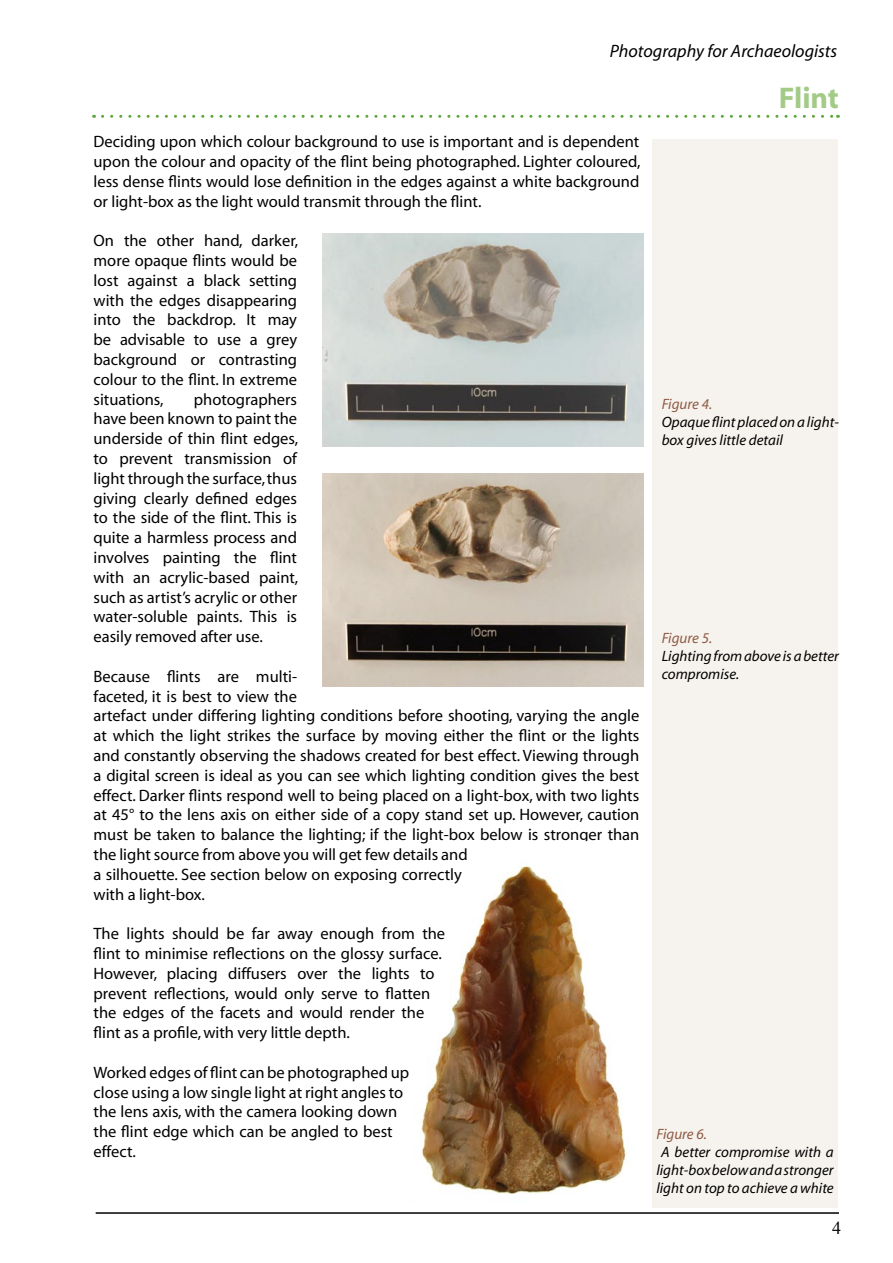
<style>
.page{position:relative;width:893px;height:1263px;background:#fff}
.page>*{position:absolute;margin:0;border:0;box-sizing:border-box;transform-origin:0 0}
.t1{font:700 30px "Myriad";letter-spacing:-.005em;color:#a3cb87}
.t2{font:italic 18px "Myriad";color:#000}
.t3{font:18px "Times New Roman";color:#000}
.t4{font:16.5px/19.8px "Myriad";color:#000;text-align:justify}
.t5{font:italic 15px/18px "Myriad";color:#000}
.t6{font:italic 15px "Myriad";color:#8f5a43}
</style>
<div class="page">
<hr style="left:96px;top:1212px;width:743px;height:2px;background:#000">
<div style="left:652px;top:139px;width:186px;height:1069px;background:#f6f3ee"></div>
<svg style="left:103px;top:115px;width:735px;height:3px"></svg>
<img style="left:323px;top:234px;width:321px;height:212px">
<img style="left:323px;top:473px;width:321px;height:213px">
<img style="left:421px;top:865px;width:205px;height:330px">
<p class="t2" style="left:610px;top:42px;width:229px">Photography for Archaeologists</p>
<p class="t4" style="left:94px;top:132px;width:548px">Deciding upon which colour background to use is important and is dependent upon the colour and opacity of the flint being photographed. Lighter coloured, less dense flints would lose definition in the edges against a white background or light-box as the light would transmit through the flint.</p>
<p class="t4" style="left:94px;top:231px;width:206px">On the other hand, darker, more opaque flints would be lost against a black setting with the edges disappearing into the backdrop. It may be advisable to use a grey background or contrasting colour to the flint. In extreme situations,</p>
<p class="t4" style="left:94px;top:390px;width:206px;text-indent:100px">photographers have been known to paint the underside of thin flint edges, to prevent transmission of light through the surface, thus giving clearly defined edges to the side of the flint. This is quite a harmless process and involves painting the flint with an acrylic-based paint, such as artist’s acrylic or other water-soluble paints. This is easily removed after use.</p>
<p class="t4" style="left:94px;top:667px;width:547px;text-align:left">Because flints are multi-<br>faceted, it is best to view the<br>artefact under differing lighting conditions before shooting, varying the angle at which the light strikes the surface by moving either the flint or the lights and constantly observing the shadows created for best effect. Viewing through a digital screen is ideal as you can see which lighting condition gives the best effect. Darker flints respond well to being placed on a light-box, with two lights at 45° to the lens axis on either side of a copy stand set up. However, caution must be taken to balance the lighting; if the light-box below is stronger than the light source from above you will get few details and<br>a silhouette. See section below on exposing correctly<br>with a light-box.</p>
<p class="t4" style="left:94px;top:924px;width:353px;text-align:left">The lights should be far away enough from the flint to minimise reflections on the glossy surface.<br>However, placing diffusers over the lights to prevent reflections, would only serve to flatten the edges of the facets and would render the flint as a profile, with very little depth.</p>
<p class="t4" style="left:94px;top:1063px;width:317px;text-align:left">Worked edges of flint can be photographed up close using a low single light at right angles to the lens axis, with the camera looking down the flint edge which can be angled to best effect.</p>
<p class="t1" style="left:779px;top:82px;width:62px">Flint</p>
<p class="t6" style="left:662px;top:396px;width:52px">Figure 4.</p>
<p class="t5" style="left:662px;top:413px;width:179px">Opaque flint placed on a light&shy;box gives little detail</p>
<p class="t6" style="left:662px;top:630px;width:52px">Figure 5.</p>
<p class="t5" style="left:662px;top:647px;width:179px">Lighting from above is a better compromise.</p>
<p class="t6" style="left:656px;top:1127px;width:52px">Figure 6.</p>
<p class="t5" style="left:656px;top:1144px;width:179px;text-align:center">A better compromise with a light-box below and a stronger light on top to achieve a white</p>
<p class="t3" style="left:832px;top:1216px;width:10px">4</p>
</div>
